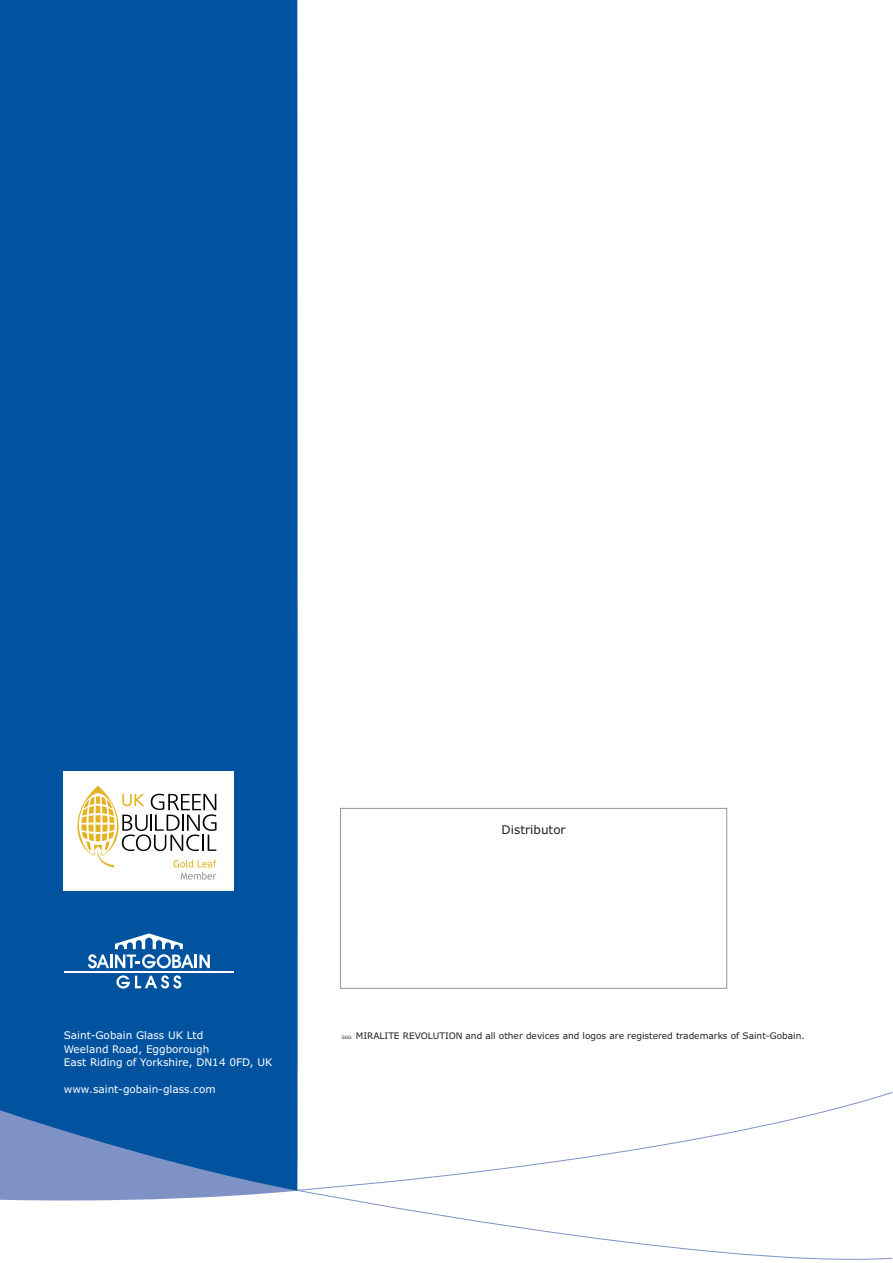
<style>
.page{position:relative;width:893px;height:1263px;background:#fff}
.page>*{position:absolute;margin:0;border:0;box-sizing:border-box;transform-origin:0 0}
.t1{font:12px "Verdana";color:#231f20}
.t2{font:10.5px/13.5px "Verdana";color:#fff}
.t3{font:9px "Verdana";color:#231f20}
.s1{font-size:4.5px}
</style>
<div class="page">
<div style="left:340px;top:808px;width:387px;height:181px;border:1px solid #939598"></div>
<svg style="left:0;top:1092px;width:893px;height:168px"></svg>
<div style="left:0;top:0;width:298px;height:1191px;background:#0153a0"></div>
<hr style="left:65px;top:971px;width:169px;height:2px;background:#fff">
<hr style="left:110px;top:954px;width:3px;height:14px;background:#fff">
<svg style="left:88px;top:954px;width:21px;height:14px"></svg>
<svg style="left:115px;top:933px;width:95px;height:35px"></svg>
<svg style="left:116px;top:975px;width:65px;height:13px"></svg>
<div style="left:64px;top:772px;width:170px;height:119px;background:#fff"></div>
<svg style="left:77px;top:786px;width:140px;height:94px"></svg>
<p class="t1" style="left:502px;top:822px;width:66px">Distributor</p>
<p class="t2" style="left:64px;top:1029px;width:141px">Saint-Gobain Glass UK Ltd</p>
<p class="t3" style="left:342px;top:1031px;width:464px"><span class="s1">SGG</span> MIRALITE REVOLUTION and all other devices and logos are registered trademarks of Saint-Gobain.</p>
<p class="t2" style="left:64px;top:1042px;width:210px">Weeland Road, Eggborough<br>East Riding of Yorkshire, DN14 0FD, UK</p>
<p class="t2" style="left:64px;top:1083px;width:153px">www.saint-gobain-glass.com</p>
</div>
